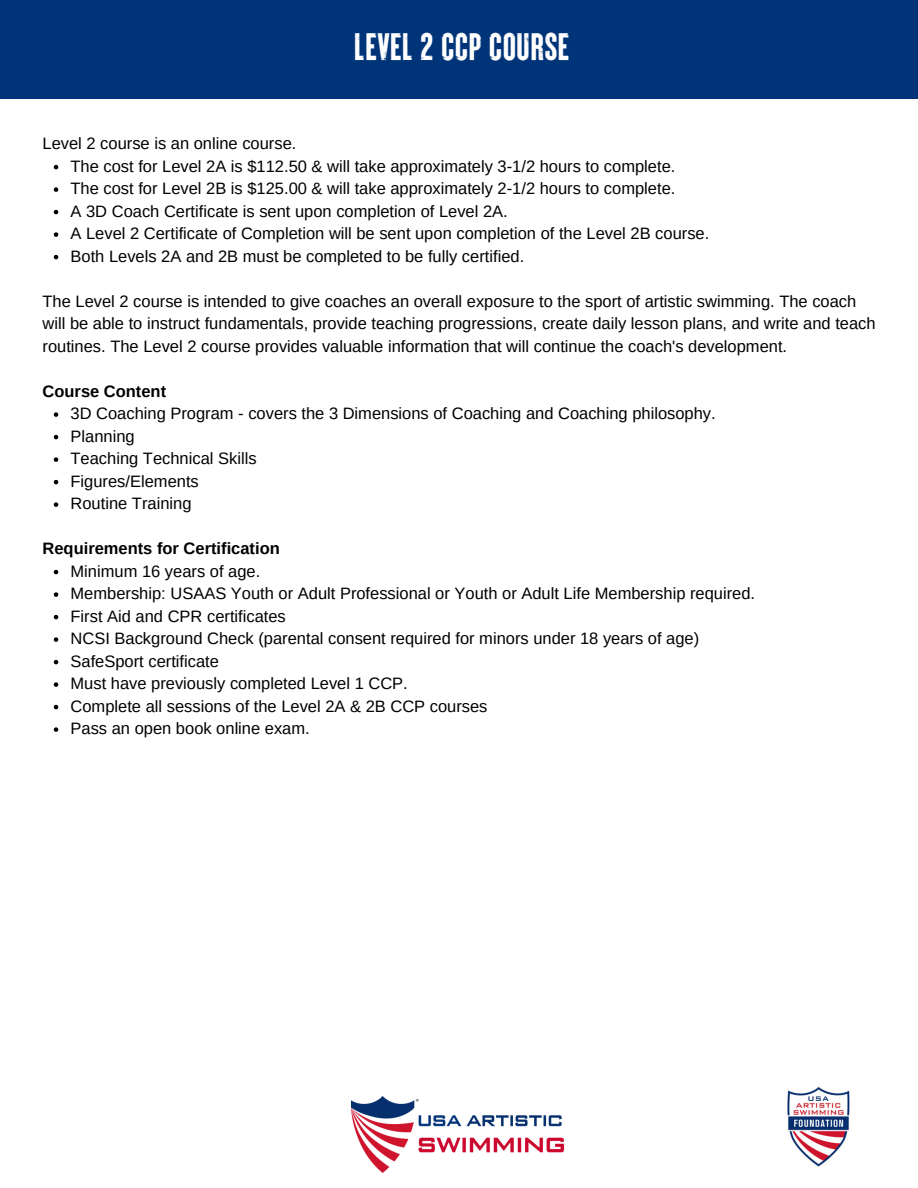
<style>
.page{position:relative;width:918px;height:1188px;background:#fff}
.page>*{position:absolute;margin:0;border:0;box-sizing:border-box;transform-origin:0 0}
.t1{font:38.25px "Brixton Wood Vector";color:#fff}
.t2{font:16.5px/22.5px "Arimo";color:#000}
.t3{font:700 16.5px "Arimo";color:#000}
</style>
<div class="page">
<div style="left:0;top:0;width:918px;height:99px;background:#003479"></div>
<img style="left:352px;top:1096px;width:213px;height:77px">
<img style="left:787px;top:1086px;width:63px;height:81px">
<svg style="left:54px;top:165px;width:4px;height:4px"></svg>
<svg style="left:54px;top:187px;width:4px;height:5px"></svg>
<svg style="left:54px;top:210px;width:4px;height:4px"></svg>
<svg style="left:54px;top:232px;width:4px;height:5px"></svg>
<svg style="left:54px;top:255px;width:4px;height:4px"></svg>
<svg style="left:54px;top:412px;width:4px;height:5px"></svg>
<svg style="left:54px;top:435px;width:4px;height:4px"></svg>
<svg style="left:54px;top:457px;width:4px;height:5px"></svg>
<svg style="left:54px;top:480px;width:4px;height:4px"></svg>
<svg style="left:54px;top:502px;width:4px;height:5px"></svg>
<svg style="left:54px;top:570px;width:4px;height:4px"></svg>
<svg style="left:54px;top:592px;width:4px;height:5px"></svg>
<svg style="left:54px;top:615px;width:4px;height:4px"></svg>
<svg style="left:54px;top:637px;width:4px;height:5px"></svg>
<svg style="left:54px;top:660px;width:4px;height:4px"></svg>
<svg style="left:54px;top:682px;width:4px;height:5px"></svg>
<svg style="left:54px;top:705px;width:4px;height:4px"></svg>
<svg style="left:54px;top:727px;width:4px;height:5px"></svg>
<h1 class="t1" style="left:354px;top:31px;width:217px">LEVEL 2 CCP COURSE</h1>
<p class="t2" style="left:43px;top:132px;width:255px">Level 2 course is an online course.</p>
<p class="t2" style="left:71px;top:155px;width:606px">The cost for Level 2A is $112.50 &amp; will take approximately 3-1/2 hours to complete.</p>
<p class="t2" style="left:71px;top:177px;width:606px">The cost for Level 2B is $125.00 &amp; will take approximately 2-1/2 hours to complete.</p>
<p class="t2" style="left:71px;top:200px;width:439px">A 3D Coach Certificate is sent upon completion of Level 2A.</p>
<p class="t2" style="left:71px;top:222px;width:640px">A Level 2 Certificate of Completion will be sent upon completion of the Level 2B course.</p>
<p class="t2" style="left:71px;top:245px;width:455px">Both Levels 2A and 2B must be completed to be fully certified.</p>
<p class="t2" style="left:43px;top:290px;width:835px">The Level 2 course is intended to give coaches an overall exposure to the sport of artistic swimming. The coach will be able to instruct fundamentals, provide teaching progressions, create daily lesson plans, and write and teach routines. The Level 2 course provides valuable information that will continue the coach's development.</p>
<h2 class="t3" style="left:43px;top:382px;width:125px">Course Content</h2>
<p class="t2" style="left:71px;top:402px;width:647px">3D Coaching Program - covers the 3 Dimensions of Coaching and Coaching philosophy.</p>
<p class="t2" style="left:71px;top:425px;width:66px">Planning</p>
<p class="t2" style="left:71px;top:447px;width:188px">Teaching Technical Skills</p>
<p class="t2" style="left:71px;top:470px;width:130px">Figures/Elements</p>
<p class="t2" style="left:71px;top:492px;width:122px">Routine Training</p>
<h2 class="t3" style="left:43px;top:539px;width:239px">Requirements for Certification</h2>
<p class="t2" style="left:71px;top:560px;width:191px">Minimum 16 years of age.</p>
<p class="t2" style="left:71px;top:582px;width:686px">Membership: USAAS Youth or Adult Professional or Youth or Adult Life Membership required.</p>
<p class="t2" style="left:71px;top:605px;width:217px">First Aid and CPR certificates</p>
<p class="t2" style="left:71px;top:627px;width:630px">NCSI Background Check (parental consent required for minors under 18 years of age)</p>
<p class="t2" style="left:71px;top:650px;width:150px">SafeSport certificate</p>
<p class="t2" style="left:71px;top:672px;width:339px">Must have previously completed Level 1 CCP.</p>
<p class="t2" style="left:71px;top:695px;width:418px">Complete all sessions of the Level 2A &amp; 2B CCP courses</p>
<p class="t2" style="left:71px;top:717px;width:241px">Pass an open book online exam.</p>
</div>
